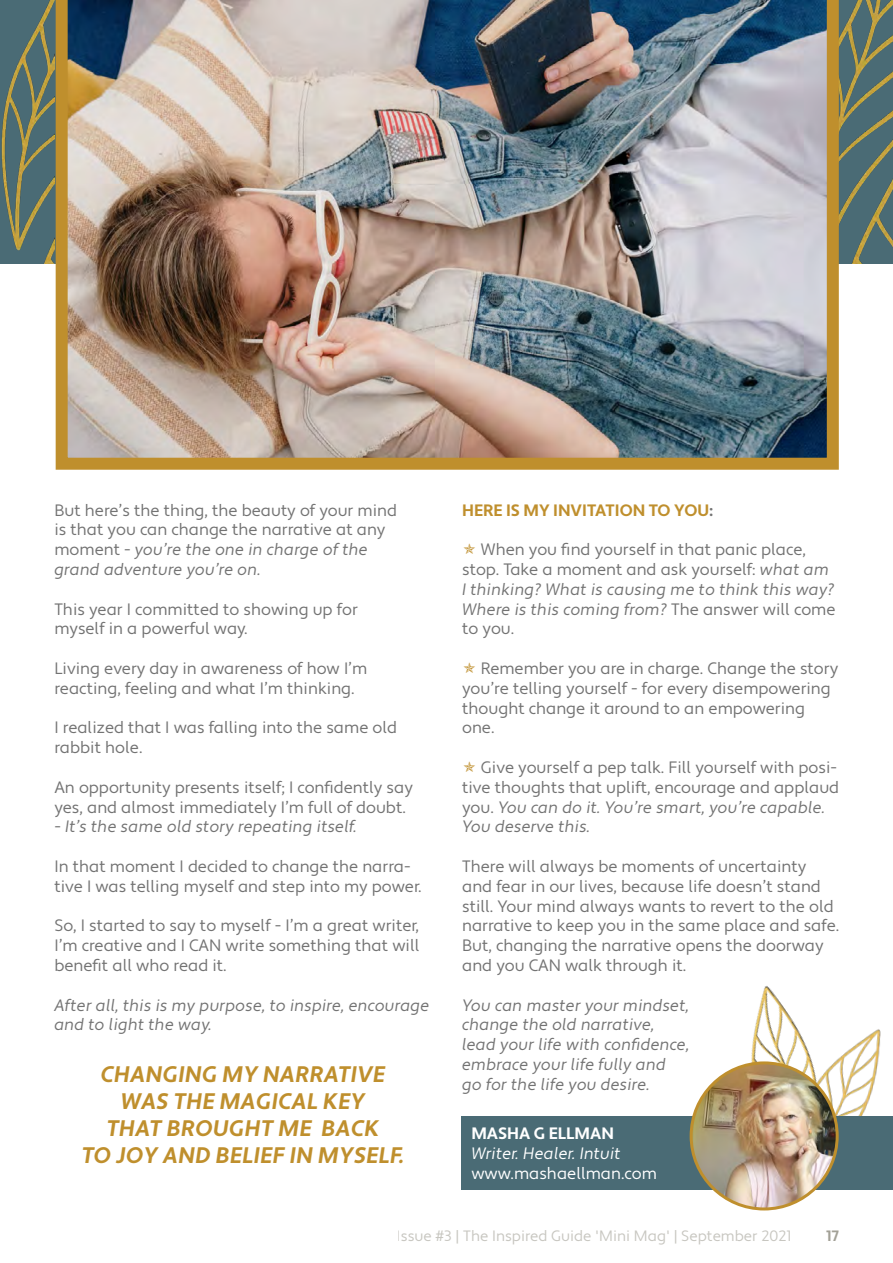
<style>
.page{position:relative;width:893px;height:1263px;background:#fff}
.page>*{position:absolute;margin:0;border:0;box-sizing:border-box;transform-origin:0 0}
.t1{font:22.5px/27px "Apertura Bold Obliq";color:#bf8f2d;text-align:center}
.t2{font:16.5px/19.8px "Apertura";color:#737373}
.t3{font:16.5px/19.8px "Apertura Obliq";color:#737373}
.t4{font:700 16.5px "Apertura";color:#bf8f2d}
.t5{font:16.5px "Apertura Obliq";color:#fff}
.t6{font:16.5px "Apertura";color:#fff}
.t7{font:700 16.5px "Apertura";color:#fff}
.t8{font:15px "Apertura";color:#a3a197}
.t9{font:700 15px "Apertura";color:#a3a197}
.s1{font-family:"Apertura"}
.s2{color:#737373}
.s3{font-family:"Apertura Obliq"}
</style>
<div class="page">
<img style="left:822px;top:1029px;width:59px;height:87px">
<img style="left:743px;top:986px;width:79px;height:105px">
<img style="left:839px;top:0;width:54px;height:264px">
<div style="left:461px;top:1116px;width:432px;height:73px;background:#4a6b75"></div>
<img style="left:691px;top:1063px;width:146px;height:146px;border-radius:73px">
<div style="left:690px;top:1061px;width:149px;height:149px;border:3px solid #bf8f2d;border-radius:50%"></div>
<img style="left:56px;top:0;width:783px;height:470px">
<img style="left:0;top:0;width:54px;height:264px">
<p class="t2" style="left:54px;top:501px;width:344px">But here’s the thing, the beauty of your mind is that you can change the narrative at any</p>
<p class="t3" style="left:54px;top:540px;width:315px"><span class="s1">moment -</span> you’re the one in charge of the grand adventure you’re on.</p>
<p class="t2" style="left:54px;top:600px;width:305px">This year I committed to showing up for myself in a powerful way.</p>
<p class="t2" style="left:54px;top:659px;width:314px">Living every day in awareness of how I’m reacting, feeling and what I’m thinking.</p>
<p class="t2" style="left:54px;top:718px;width:344px">I realized that I was falling into the same old rabbit hole.</p>
<p class="t2" style="left:54px;top:778px;width:360px">An opportunity presents itself; I confidently say yes, and almost immediately I’m full of doubt.</p>
<p class="t3" style="left:54px;top:817px;width:304px"><span class="s1">-</span> It’s the same old story repeating itself.</p>
<p class="t2" style="left:54px;top:857px;width:369px">In that moment I decided to change the narra&shy;tive I was telling myself and step into my power.</p>
<p class="t2" style="left:54px;top:916px;width:367px;text-align:justify">So, I started to say to myself - I’m a great writer, I’m creative and I CAN write something that will benefit all who read it.</p>
<p class="t3" style="left:54px;top:996px;width:377px">After all, this is my purpose, to inspire, encourage and to light the way.</p>
<h1 class="t1" style="left:82px;top:1061px;width:324px">CHANGING MY NARRATIVE<br>WAS THE MAGICAL KEY<br>THAT BROUGHT ME BACK<br>TO JOY AND BELIEF IN MYSELF.</h1>
<p class="t4" style="left:462px;top:500px;width:252px">HERE IS MY INVITATION TO YOU<span class="s2">:</span></p>
<p class="t2" style="left:462px;top:540px;width:369px;text-align:center">When you find yourself in that panic place,<br>stop. Take a moment and ask yourself: <span class="s3">what am</span></p>
<p class="t3" style="left:462px;top:580px;width:375px">I thinking? What is causing me to think this way?<br>Where is this coming from? <span class="s1">The answer will come</span></p>
<p class="t2" style="left:462px;top:619px;width:54px">to you.</p>
<p class="t2" style="left:462px;top:659px;width:378px;text-indent:19px">Remember you are in charge. Change the story you’re telling yourself - for every disempowering thought change it around to an empowering one.</p>
<p class="t2" style="left:462px;top:758px;width:378px;text-align:right">Give yourself a pep talk. Fill yourself with posi&shy;tive thoughts that uplift, encourage and applaud</p>
<p class="t3" style="left:462px;top:798px;width:365px"><span class="s1">you.</span> You can do it. You’re smart, you’re capable.<br>You deserve this.</p>
<p class="t2" style="left:462px;top:857px;width:379px">There will always be moments of uncertainty and fear in our lives, because life doesn’t stand still. Your mind always wants to revert to the old narrative to keep you in the same place and safe.<br>But, changing the narrative opens the doorway and you CAN walk through it.</p>
<p class="t3" style="left:462px;top:996px;width:229px">You can master your mindset, change the old narrative, lead your life with confidence, embrace your life fully and go for the life you desire.</p>
<p class="t7" style="left:471px;top:1123px;width:144px">MASHA G ELLMAN</p>
<p class="t5" style="left:471px;top:1143px;width:151px">Writer. Healer. Intuit</p>
<p class="t6" style="left:471px;top:1163px;width:187px">www.mashaellman.com</p>
<p class="t8" style="left:397px;top:1227px;width:396px">Issue #3 | The Inspired Guide 'Mini Mag' | September 2021</p>
<p class="t9" style="left:826px;top:1227px;width:14px">17</p>
</div>
